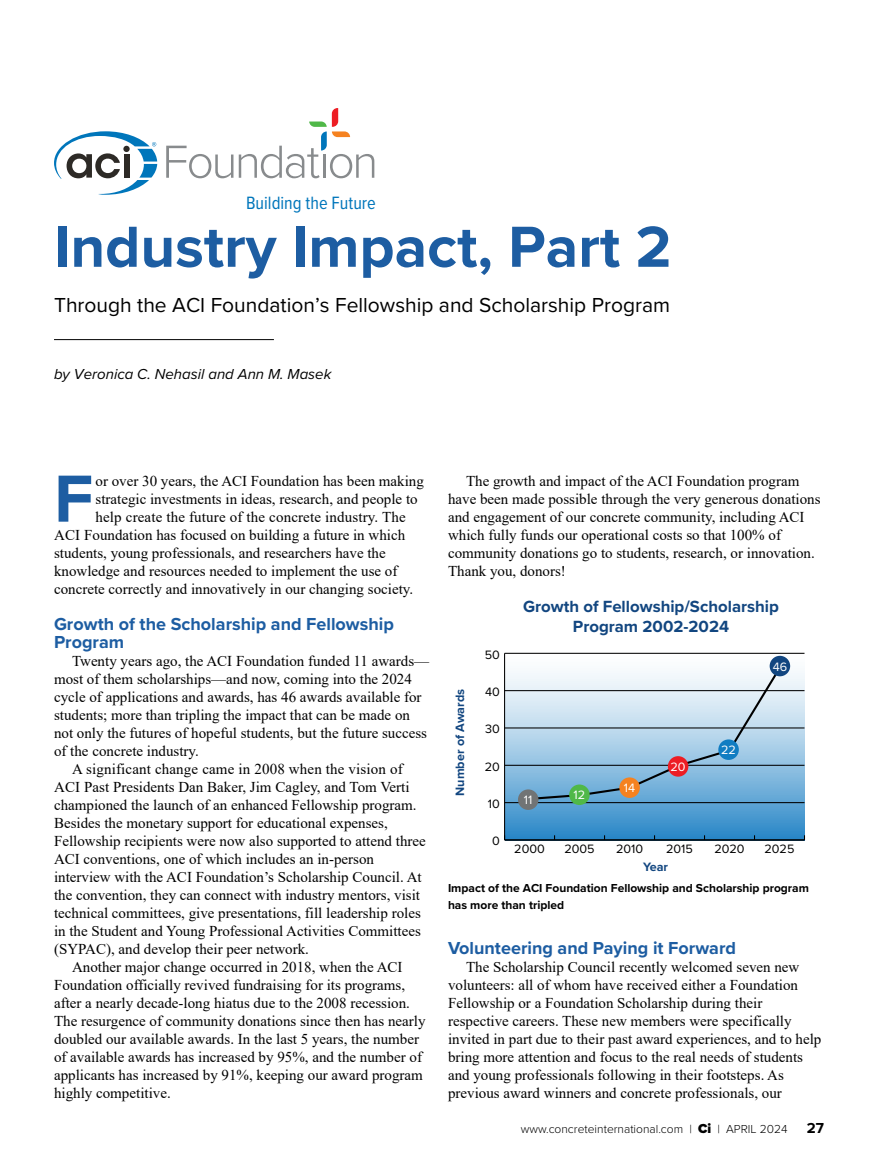
<style>
.page{position:relative;width:878px;height:1175px;background:#fff}
.page>*{position:absolute;margin:0;border:0;box-sizing:border-box;transform-origin:0 0}
.t1{font:700 69px "Proxima Nova";color:#1d5da2}
.t2{font:700 60px "Proxima Nova";color:#1d5da2}
.t3{font:21px "Proxima Nova";color:#000}
.t4{font:18.45px "Proxima Nova Cond";color:#0076bb}
.t5{font:700 18px/18px "Proxima Nova";color:#1d5da2}
.t6{font:700 16.8px/20.1px "Proxima Nova";color:#124680;text-align:center}
.t7{font:15px/18px "Times New Roman";color:#000}
.t8{font:italic 15px "Proxima Nova";color:#000}
.t9{font:700 15px "Proxima Nova";color:#000}
.t10{font:12.6px "Proxima Nova";color:#000}
.t11{font:700 12.6px "Proxima Nova";color:#124680}
.t12{font:12.6px "Proxima Nova";color:#fff}
.t13{font:700 12px/16.5px "Proxima Nova";color:#000}
.t14{font:300 12px "Proxima Nova";color:#000}
.s1{font-weight:900;font-size:13.5px}
</style>
<div class="page">
<svg style="left:166px;top:146px;width:67px;height:32px"></svg>
<svg style="left:239px;top:108px;width:135px;height:70px"></svg>
<svg style="left:54px;top:131px;width:103px;height:64px"></svg>
<hr style="left:54px;top:339px;width:220px;height:1px;background:#000">
<svg style="left:505px;top:654px;width:299px;height:185px"></svg>
<hr style="left:504px;top:653px;width:1px;height:187px;background:#000">
<hr style="left:504px;top:839px;width:300px;height:1px;background:#000">
<hr style="left:504px;top:802px;width:300px;height:1px;background:#000">
<hr style="left:504px;top:764px;width:300px;height:2px;background:#000">
<hr style="left:504px;top:727px;width:300px;height:1px;background:#000">
<hr style="left:504px;top:690px;width:300px;height:1px;background:#000">
<hr style="left:504px;top:653px;width:300px;height:1px;background:#000">
<svg style="left:527px;top:665px;width:255px;height:136px;background:#b1cfe3"></svg>
<div style="left:518px;top:789px;width:20px;height:21px;background:#717475;border-radius:50%"></div>
<div style="left:569px;top:784px;width:20px;height:21px;background:#50b848;border-radius:50%"></div>
<div style="left:619px;top:777px;width:20px;height:21px;background:#f58220;border-radius:50%"></div>
<div style="left:667px;top:756px;width:21px;height:20px;background:#ed1d24;border-radius:50%"></div>
<div style="left:718px;top:739px;width:20px;height:21px;background:#107dc2;border-radius:50%"></div>
<div style="left:769px;top:656px;width:21px;height:20px;background:#124680;border-radius:50%"></div>
<p class="t4" style="left:246px;top:189px;width:131px">Building the Future</p>
<h2 class="t2" style="left:54px;top:202px;width:619px">Industry Impact, Part 2</h2>
<h3 class="t3" style="left:54px;top:290px;width:617px">Through the ACI Foundation’s Fellowship and Scholarship Program</h3>
<p class="t8" style="left:54px;top:363px;width:279px">by Veronica C. Nehasil and Ann M. Masek</p>
<h1 class="t1" style="left:54px;top:447px;width:41px">F</h1>
<p class="t7" style="left:95px;top:471px;width:330px">or over 30 years, the ACI Foundation has been making</p>
<p class="t7" style="left:95px;top:489px;width:324px">strategic investments in ideas, research, and people to</p>
<p class="t7" style="left:95px;top:507px;width:312px">help create the future of the concrete industry. The</p>
<p class="t7" style="left:54px;top:525px;width:352px">ACI Foundation has focused on building a future in which</p>
<p class="t7" style="left:54px;top:543px;width:333px">students, young professionals, and researchers have the</p>
<p class="t7" style="left:54px;top:561px;width:345px">knowledge and resources needed to implement the use of</p>
<p class="t7" style="left:54px;top:579px;width:360px">concrete correctly and innovatively in our changing society.</p>
<p class="t5" style="left:54px;top:614px;width:341px">Growth of the Scholarship and Fellowship<br>Program</p>
<p class="t7" style="left:72px;top:651px;width:359px">Twenty years ago, the ACI Foundation funded 11 awards—</p>
<p class="t7" style="left:54px;top:669px;width:359px">most of them scholarships—and now, coming into the 2024</p>
<p class="t7" style="left:54px;top:687px;width:369px">cycle of applications and awards, has 46 awards available for</p>
<p class="t7" style="left:54px;top:705px;width:357px">students; more than tripling the impact that can be made on</p>
<p class="t7" style="left:54px;top:723px;width:374px">not only the futures of hopeful students, but the future success</p>
<p class="t7" style="left:54px;top:741px;width:146px">of the concrete industry.</p>
<p class="t7" style="left:72px;top:759px;width:332px">A significant change came in 2008 when the vision of</p>
<p class="t7" style="left:54px;top:777px;width:357px">ACI Past Presidents Dan Baker, Jim Cagley, and Tom Verti</p>
<p class="t7" style="left:54px;top:795px;width:364px">championed the launch of an enhanced Fellowship program.</p>
<p class="t7" style="left:54px;top:813px;width:335px">Besides the monetary support for educational expenses,</p>
<p class="t7" style="left:54px;top:831px;width:373px">Fellowship recipients were now also supported to attend three</p>
<p class="t7" style="left:54px;top:849px;width:321px">ACI conventions, one of which includes an in-person</p>
<p class="t7" style="left:54px;top:867px;width:369px">interview with the ACI Foundation’s Scholarship Council. At</p>
<p class="t7" style="left:54px;top:885px;width:367px">the convention, they can connect with industry mentors, visit</p>
<p class="t7" style="left:54px;top:903px;width:368px">technical committees, give presentations, fill leadership roles</p>
<p class="t7" style="left:54px;top:921px;width:368px">in the Student and Young Professional Activities Committees</p>
<p class="t7" style="left:54px;top:939px;width:256px">(SYPAC), and develop their peer network.</p>
<p class="t7" style="left:72px;top:957px;width:332px">Another major change occurred in 2018, when the ACI</p>
<p class="t7" style="left:54px;top:975px;width:352px">Foundation officially revived fundraising for its programs,</p>
<p class="t7" style="left:54px;top:993px;width:357px">after a nearly decade-long hiatus due to the 2008 recession.</p>
<p class="t7" style="left:54px;top:1011px;width:373px">The resurgence of community donations since then has nearly</p>
<p class="t7" style="left:54px;top:1029px;width:366px">doubled our available awards. In the last 5 years, the number</p>
<p class="t7" style="left:54px;top:1047px;width:369px">of available awards has increased by 95%, and the number of</p>
<p class="t7" style="left:54px;top:1065px;width:370px">applicants has increased by 91%, keeping our award program</p>
<p class="t7" style="left:54px;top:1083px;width:118px">highly competitive.</p>
<p class="t7" style="left:448px;top:471px;width:374px;text-indent:18px">The growth and impact of the ACI Foundation program have been made possible through the very generous donations and engagement of our concrete community, including ACI which fully funds our operational costs so that 100% of community donations go to students, research, or innovation.<br>Thank you, donors!</p>
<p class="t6" style="left:523px;top:596px;width:257px">Growth of Fellowship/Scholarship<br>Program 2002-2024</p>
<p class="t11" style="left:450px;top:795px;width:108px;rotate:-90deg">Number of Awards</p>
<p class="t10" style="left:484px;top:645px;width:17px">50</p>
<p class="t10" style="left:485px;top:682px;width:16px">40</p>
<p class="t10" style="left:485px;top:719px;width:16px">30</p>
<p class="t10" style="left:485px;top:757px;width:17px">20</p>
<p class="t10" style="left:488px;top:794px;width:13px">10</p>
<p class="t10" style="left:492px;top:831px;width:9px">0</p>
<p class="t12" style="left:524px;top:790px;width:10px">11</p>
<p class="t12" style="left:573px;top:785px;width:13px">12</p>
<p class="t12" style="left:624px;top:778px;width:13px">14</p>
<p class="t12" style="left:670px;top:757px;width:17px">20</p>
<p class="t12" style="left:721px;top:740px;width:16px">22</p>
<p class="t12" style="left:772px;top:657px;width:16px">46</p>
<p class="t10" style="left:514px;top:839px;width:32px">2000</p>
<p class="t10" style="left:564px;top:839px;width:32px">2005</p>
<p class="t10" style="left:616px;top:839px;width:29px">2010</p>
<p class="t10" style="left:666px;top:839px;width:28px">2015</p>
<p class="t10" style="left:714px;top:839px;width:32px">2020</p>
<p class="t10" style="left:764px;top:839px;width:31px">2025</p>
<p class="t11" style="left:643px;top:857px;width:26px">Year</p>
<p class="t13" style="left:448px;top:880px;width:362px">Impact of the ACI Foundation Fellowship and Scholarship program has more than tripled</p>
<p class="t5" style="left:448px;top:938px;width:289px">Volunteering and Paying it Forward</p>
<p class="t7" style="left:448px;top:957px;width:375px;text-indent:18px">The Scholarship Council recently welcomed seven new volunteers: all of whom have received either a Foundation Fellowship or a Foundation Scholarship during their respective careers. These new members were specifically invited in part due to their past award experiences, and to help bring more attention and focus to the real needs of students and young professionals following in their footsteps. As previous award winners and concrete professionals, our</p>
<p class="t14" style="left:521px;top:1119px;width:268px">www.concreteinternational.com | <span class="s1">Ci</span> | APRIL 2024</p>
<p class="t9" style="left:806px;top:1116px;width:19px">27</p>
</div>
